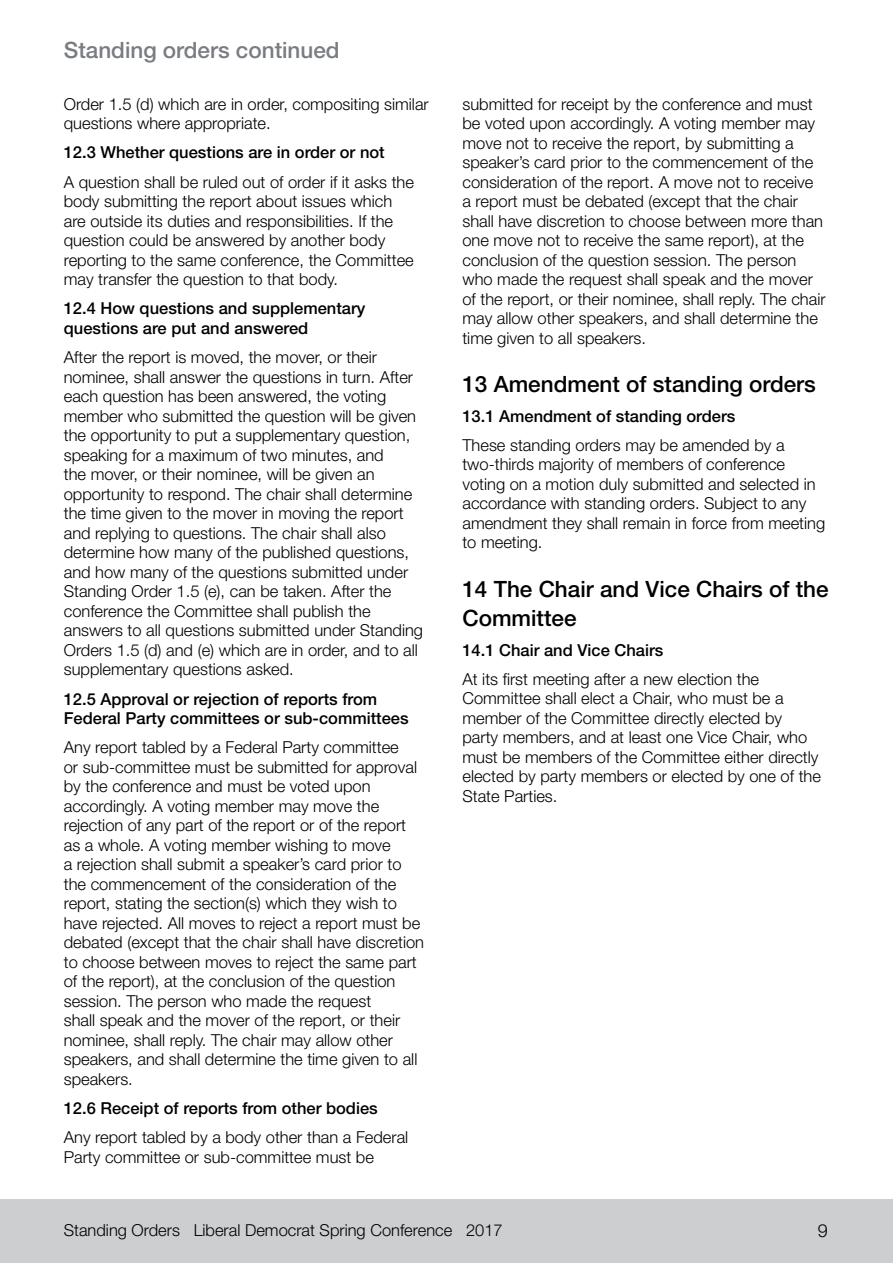
<style>
.page{position:relative;width:893px;height:1263px;background:#fff}
.page>*{position:absolute;margin:0;border:0;box-sizing:border-box;transform-origin:0 0}
.t1{font:500 22.5px/29.2px "Helvetica Neue LT Std";color:#000}
.t2{font:500 22.5px "Helvetica Neue LT Std";color:#797d82}
.t3{font:300 18px "Helvetica Neue LT Std";color:#000}
.t4{font:300 16.5px/19.5px "Helvetica Neue LT Std";color:#000}
.t5{font:500 16.5px/19.5px "Helvetica Neue LT Std";color:#000}
</style>
<div class="page">
<div style="left:0;top:1199px;width:893px;height:64px;background:#ccced0"></div>
<h1 class="t2" style="left:64px;top:37px;width:277px">Standing orders continued</h1>
<p class="t4" style="left:64px;top:94px;width:366px">Order 1.5 (d) which are in order, compositing similar questions where appropriate.</p>
<p class="t5" style="left:64px;top:143px;width:322px">12.3 Whether questions are in order or not</p>
<p class="t4" style="left:64px;top:172px;width:352px">A question shall be ruled out of order if it asks the body submitting the report about issues which are outside its duties and responsibilities. If the question could be answered by another body reporting to the same conference, the Committee may transfer the question to that body.</p>
<p class="t5" style="left:64px;top:299px;width:303px">12.4 How questions and supplementary questions are put and answered</p>
<p class="t4" style="left:64px;top:347px;width:361px">After the report is moved, the mover, or their nominee, shall answer the questions in turn. After each question has been answered, the voting member who submitted the question will be given the opportunity to put a supplementary question, speaking for a maximum of two minutes, and<br>the mover, or their nominee, will be given an opportunity to respond. The chair shall determine the time given to the mover in moving the report and replying to questions. The chair shall also determine how many of the published questions, and how many of the questions submitted under Standing Order 1.5 (e), can be taken. After the conference the Committee shall publish the answers to all questions submitted under Standing Orders 1.5 (d) and (e) which are in order, and to all supplementary questions asked.</p>
<p class="t5" style="left:64px;top:689px;width:346px">12.5 Approval or rejection of reports from<br>Federal Party committees or sub-committees</p>
<p class="t4" style="left:64px;top:737px;width:362px">Any report tabled by a Federal Party committee<br>or sub-committee must be submitted for approval by the conference and must be voted upon accordingly. A voting member may move the rejection of any part of the report or of the report as a whole. A voting member wishing to move<br>a rejection shall submit a speaker’s card prior to the commencement of the consideration of the report, stating the section(s) which they wish to have rejected. All moves to reject a report must be debated (except that the chair shall have discretion to choose between moves to reject the same part of the report), at the conclusion of the question session. The person who made the request<br>shall speak and the mover of the report, or their nominee, shall reply. The chair may allow other speakers, and shall determine the time given to all speakers.</p>
<p class="t5" style="left:64px;top:1098px;width:315px">12.6 Receipt of reports from other bodies</p>
<p class="t4" style="left:64px;top:1127px;width:346px">Any report tabled by a body other than a Federal<br>Party committee or sub-committee must be</p>
<p class="t4" style="left:462px;top:94px;width:365px">submitted for receipt by the conference and must be voted upon accordingly. A voting member may move not to receive the report, by submitting a speaker’s card prior to the commencement of the consideration of the report. A move not to receive a report must be debated (except that the chair shall have discretion to choose between more than one move not to receive the same report), at the conclusion of the question session. The person who made the request shall speak and the mover of the report, or their nominee, shall reply. The chair may allow other speakers, and shall determine the time given to all speakers.</p>
<h1 class="t1" style="left:462px;top:369px;width:355px">13 Amendment of standing orders</h1>
<p class="t5" style="left:462px;top:406px;width:274px">13.1 Amendment of standing orders</p>
<p class="t4" style="left:462px;top:435px;width:364px">These standing orders may be amended by a two-thirds majority of members of conference voting on a motion duly submitted and selected in accordance with standing orders. Subject to any amendment they shall remain in force from meeting to meeting.</p>
<h1 class="t1" style="left:462px;top:574px;width:368px">14 The Chair and Vice Chairs of the<br>Committee</h1>
<p class="t5" style="left:462px;top:640px;width:203px">14.1 Chair and Vice Chairs</p>
<p class="t4" style="left:462px;top:669px;width:360px">At its first meeting after a new election the Committee shall elect a Chair, who must be a member of the Committee directly elected by party members, and at least one Vice Chair, who must be members of the Committee either directly elected by party members or elected by one of the State Parties.</p>
<p class="t4" style="left:64px;top:1220px;width:440px">Standing Orders Liberal Democrat Spring Conference 2017</p>
<p class="t3" style="left:818px;top:1219px;width:12px">9</p>
</div>
